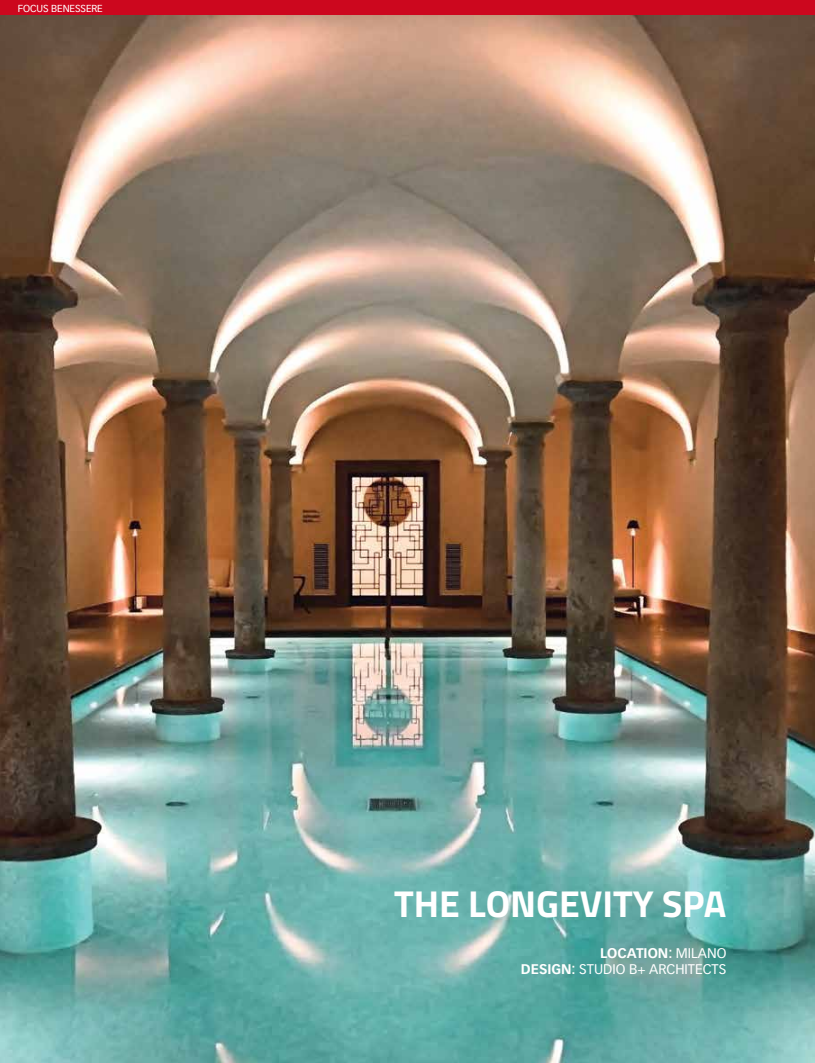
<style>
.page{position:relative;width:815px;height:1063px;background:#fff}
.page>*{position:absolute;margin:0;border:0;box-sizing:border-box;transform-origin:0 0}
.t1{font:700 37.5px "Titillium";color:#fff}
.t2{font:13.75px/16.5px "Vectora LT Std";color:#fff;text-align:right}
.t3{font:10px "Vectora LT Std";letter-spacing:-.01em;color:#fff}
.s1{font-weight:700}
</style>
<div class="page">
<img style="left:0;top:15px;width:815px;height:1048px">
<div style="left:0;top:0;width:815px;height:15px;background:#cc071e"></div>
<p class="t3" style="left:18px;top:3px;width:87px">FOCUS BENESSERE</p>
<h1 class="t1" style="left:394px;top:875px;width:334px">THE LONGEVITY SPA</h1>
<p class="t2" style="left:521px;top:945px;width:207px"><span class="s1">LOCATION:</span> MILANO<br><span class="s1">DESIGN:</span> STUDIO B+ ARCHITECTS</p>
</div>
